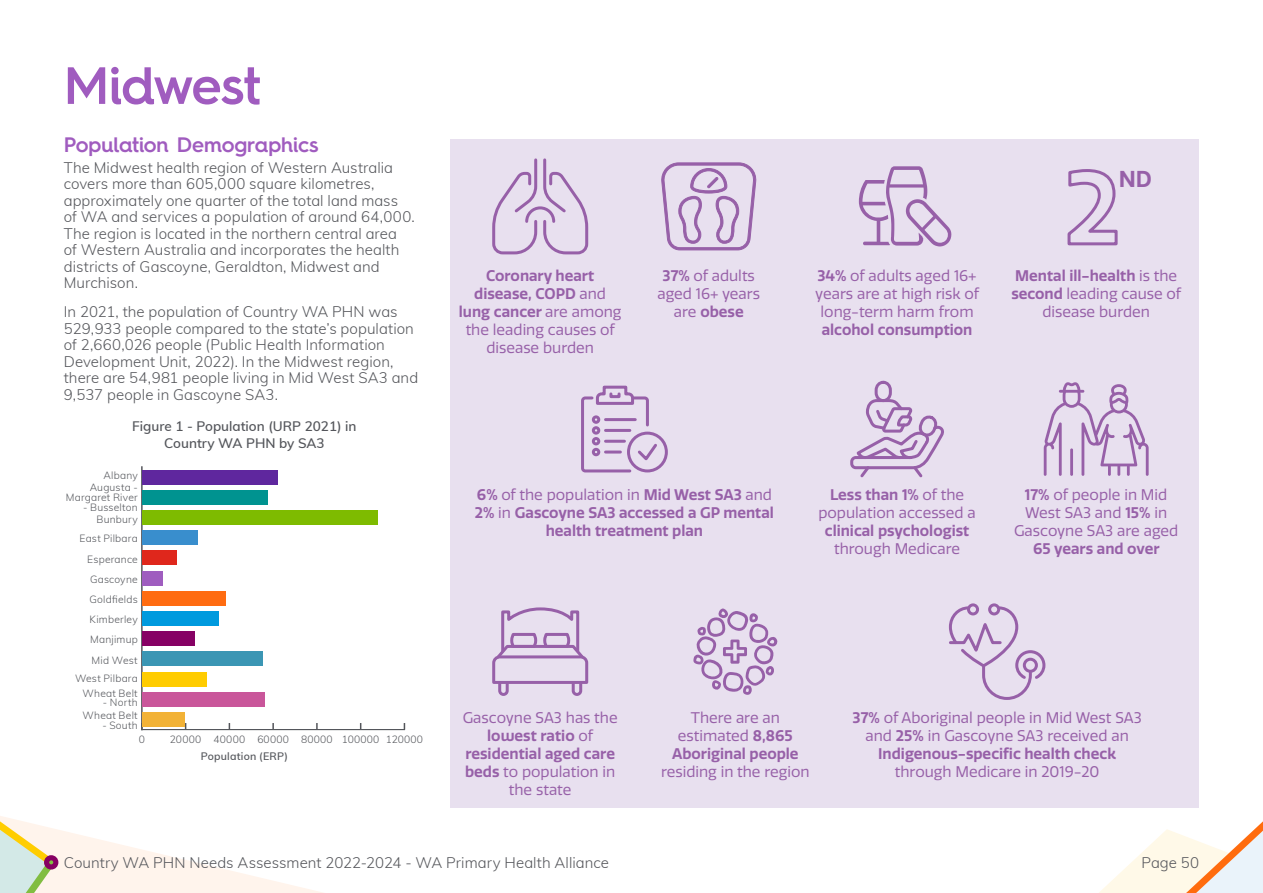
<style>
.page{position:relative;width:1263px;height:893px;background:#fff}
.page>*{position:absolute;margin:0;border:0;box-sizing:border-box;transform-origin:0 0}
.t1{font:600 52.5px "Hurme Geometric Sans 4";letter-spacing:-.015em;color:#a05cbf}
.t2{font:600 22.35px "Quatro";color:#9760a8}
.t3{font:600 21px "Hurme Geometric Sans 4";letter-spacing:-.01em;color:#a05cbf}
.t4{font:300 15px/16.5px "Muli";letter-spacing:.005em;color:#54555a}
.t5{font:15px/18px "Quatro";color:#9760a8;text-align:center}
.t6{font:600 15px/18px "Quatro";color:#9760a8;text-align:center}
.t7{font:600 13.5px/16.5px "Muli";color:#54565b;text-align:center}
.t8{font:600 10.65px "Muli";letter-spacing:.02em;color:#54565b}
.t9{font:300 10.35px/9.8px "Muli";letter-spacing:.02em;color:#54565b;text-align:right}
.s1{font-weight:600}
.s2{font-weight:400}
</style>
<div class="page">
<svg style="left:1099px;top:821px;width:164px;height:72px"></svg>
<svg style="left:0;top:816px;width:323px;height:77px"></svg>
<div style="left:44px;top:855px;width:14px;height:14px;border:5px solid #870063;border-radius:50%"></div>
<hr style="left:142px;top:729px;width:262px;height:1px;background:#54565b">
<svg style="left:272px;top:723px;width:2px;height:6px"></svg>
<svg style="left:316px;top:723px;width:2px;height:6px"></svg>
<hr style="left:141px;top:467px;width:2px;height:263px;background:#54565b">
<div style="left:142px;top:470px;width:136px;height:14px;background:#5f279e"></div>
<div style="left:142px;top:490px;width:126px;height:15px;background:#009390"></div>
<div style="left:142px;top:510px;width:236px;height:15px;background:#7ebb00"></div>
<div style="left:142px;top:530px;width:56px;height:15px;background:#398ecd"></div>
<div style="left:142px;top:551px;width:35px;height:14px;background:#df271c"></div>
<div style="left:142px;top:571px;width:21px;height:14px;background:#9f5dbf"></div>
<div style="left:142px;top:591px;width:84px;height:15px;background:#ff6c11"></div>
<div style="left:142px;top:611px;width:77px;height:15px;background:#009ade"></div>
<div style="left:142px;top:631px;width:53px;height:15px;background:#860164"></div>
<div style="left:142px;top:652px;width:121px;height:14px;background:#3b96b4"></div>
<div style="left:142px;top:672px;width:65px;height:14px;background:#fc0"></div>
<div style="left:142px;top:692px;width:122px;height:14px;background:#c9569a"></div>
<div style="left:142px;top:712px;width:43px;height:15px;background:#f2b236"></div>
<div style="left:450px;top:140px;width:749px;height:668px;background:#e8e0ef"></div>
<div style="left:967px;top:603px;width:12px;height:12px;border:3px solid #9760a8;border-radius:50%"></div>
<div style="left:988px;top:603px;width:12px;height:12px;border:3px solid #9760a8;border-radius:50%"></div>
<svg style="left:948px;top:605px;width:98px;height:95px"></svg>
<svg style="left:661px;top:162px;width:95px;height:88px"></svg>
<svg style="left:850px;top:380px;width:94px;height:98px"></svg>
<svg style="left:1044px;top:382px;width:105px;height:94px"></svg>
<hr style="left:1070px;top:448px;width:3px;height:28px;background:#9760a8">
<svg style="left:492px;top:158px;width:97px;height:97px"></svg>
<svg style="left:492px;top:607px;width:97px;height:89px"></svg>
<svg style="left:859px;top:166px;width:93px;height:80px"></svg>
<svg style="left:693px;top:608px;width:85px;height:87px"></svg>
<div style="left:627px;top:432px;width:41px;height:40px;border:3px solid #9760a8;border-radius:50%"></div>
<svg style="left:581px;top:385px;width:79px;height:88px"></svg>
<svg style="left:1067px;top:169px;width:51px;height:77px"></svg>
<h1 class="t1" style="left:64px;top:49px;width:199px">Midwest</h1>
<h3 class="t3" style="left:64px;top:130px;width:256px">Population Demographics</h3>
<p class="t4" style="left:64px;top:158px;width:353px">The Midwest health region of Western Australia covers more than 605,000 square kilometres, approximately one quarter of the total land mass of WA and services a population of around 64,000.<br>The region is located in the northern central area<br>of Western Australia and incorporates the health districts of Gascoyne, Geraldton, Midwest and Murchison.</p>
<p class="t4" style="left:64px;top:303px;width:356px">In 2021, the population of Country WA PHN was 529,933 people compared to the state’s population of 2,660,026 people (Public Health Information Development Unit, 2022). In the Midwest region, there are 54,981 people living in Mid West SA3 and 9,537 people in Gascoyne SA3.</p>
<p class="t7" style="left:132px;top:418px;width:226px">Figure 1 - Population (URP 2021) in<br>Country WA PHN by SA3</p>
<p class="t9" style="left:103px;top:470px;width:36px">Albany</p>
<p class="t9" style="left:66px;top:482px;width:73px">Augusta -<br>Margaret River</p>
<p class="t9" style="left:83px;top:502px;width:56px">- Busselton</p>
<p class="t9" style="left:96px;top:514px;width:43px">Bunbury</p>
<p class="t9" style="left:80px;top:533px;width:60px">East Pilbara</p>
<p class="t9" style="left:87px;top:553px;width:52px">Esperance</p>
<p class="t9" style="left:90px;top:574px;width:49px">Gascoyne</p>
<p class="t9" style="left:89px;top:594px;width:50px">Goldfields</p>
<p class="t9" style="left:90px;top:614px;width:50px">Kimberley</p>
<p class="t9" style="left:90px;top:634px;width:49px">Manjimup</p>
<p class="t9" style="left:92px;top:654px;width:48px">Mid West</p>
<p class="t9" style="left:75px;top:673px;width:64px">West Pilbara</p>
<p class="t9" style="left:83px;top:687px;width:57px">Wheat Belt</p>
<p class="t9" style="left:103px;top:697px;width:36px">- North</p>
<p class="t9" style="left:83px;top:710px;width:57px">Wheat Belt</p>
<p class="t9" style="left:102px;top:720px;width:37px">- South</p>
<p class="t9" style="left:139px;top:734px;width:8px">0</p>
<p class="t9" style="left:170px;top:734px;width:255px">20000 40000 60000 80000 100000 120000</p>
<p class="t8" style="left:201px;top:748px;width:89px">Population (ERP)</p>
<p class="t5" style="left:459px;top:267px;width:164px"><span class="s1">Coronary heart disease, COPD</span> and <span class="s1">lung cancer</span> are among the leading causes of disease burden</p>
<h2 class="t2" style="left:1119px;top:166px;width:35px">ND</h2>
<p class="t5" style="left:657px;top:267px;width:104px"><span class="s1">37%</span> of adults aged 16+ years are <span class="s1">obese</span></p>
<p class="t5" style="left:815px;top:267px;width:166px"><span class="s1">34%</span> of adults aged 16+ years are at high risk of long-term harm from</p>
<p class="t6" style="left:822px;top:321px;width:152px">alcohol consumption</p>
<p class="t5" style="left:1011px;top:267px;width:172px"><span class="s1">Mental ill-health</span> is the <span class="s1">second</span> leading cause of disease burden</p>
<p class="t6" style="left:475px;top:486px;width:300px">6% <span class="s2">of the population in</span> Mid West SA3 <span class="s2">and<br></span>2% <span class="s2">in</span> Gascoyne SA3 accessed a GP mental health treatment plan</p>
<p class="t5" style="left:818px;top:486px;width:159px"><span class="s1">Less than 1%</span> of the population accessed a</p>
<p class="t6" style="left:825px;top:522px;width:146px">clinical psychologist</p>
<p class="t5" style="left:834px;top:540px;width:128px">through Medicare</p>
<p class="t5" style="left:1014px;top:486px;width:166px"><span class="s1">17%</span> of people in Mid<br>West SA3 and <span class="s1">15%</span> in<br>Gascoyne SA3 are aged</p>
<p class="t6" style="left:1033px;top:540px;width:128px">65 years and over</p>
<p class="t5" style="left:463px;top:709px;width:156px">Gascoyne SA3 has the <span class="s1">lowest ratio</span> of <span class="s1">residential aged care beds</span> to population in the state</p>
<p class="t5" style="left:852px;top:709px;width:291px"><span class="s1">37%</span> of Aboriginal people in Mid West SA3 and <span class="s1">25%</span> in Gascoyne SA3 received an<br><span class="s1">Indigenous-specific health check</span></p>
<p class="t6" style="left:672px;top:709px;width:128px"><span class="s2">There are an estimated</span> 8,865<br>Aboriginal people</p>
<p class="t5" style="left:661px;top:763px;width:150px">residing in the region</p>
<p class="t5" style="left:895px;top:763px;width:206px">through Medicare in 2019-20</p>
<p class="t4" style="left:64px;top:853px;width:547px">Country WA PHN Needs Assessment 2022-2024 - WA Primary Health Alliance</p>
<p class="t4" style="left:1141px;top:853px;width:59px">Page 50</p>
</div>
